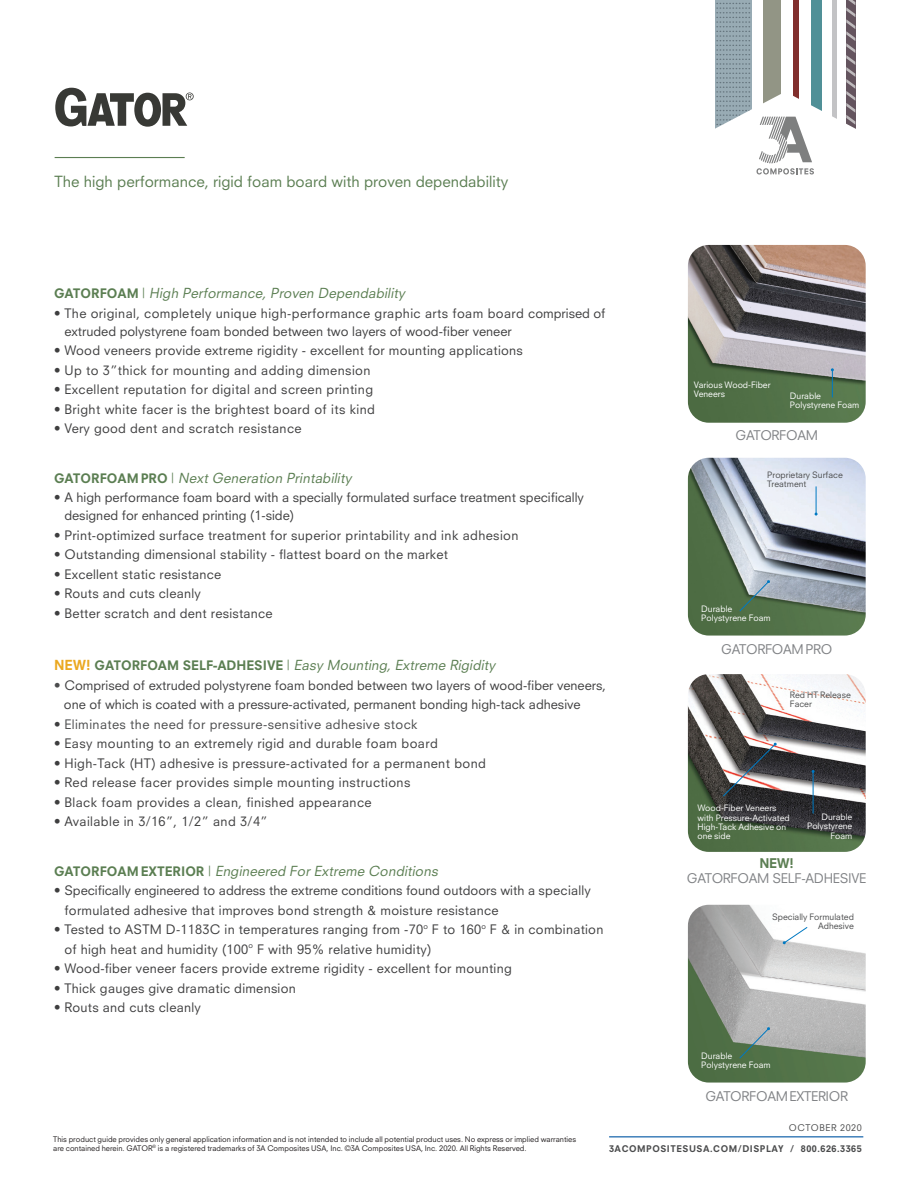
<style>
.page{position:relative;width:918px;height:1188px;background:#fff}
.page>*{position:absolute;margin:0;border:0;box-sizing:border-box;transform-origin:0 0}
.t1{font:15px "Neuzeit SLT Std";color:#5b7e52}
.t2{font:italic 13.5px "Neuzeit SLT Std";color:#5b7e52}
.t3{font:13.05px "Neuzeit SLT Std";letter-spacing:-.025em;color:#808285}
.t4{font:800 13.05px "Neuzeit SLT Std";color:#5b7e52}
.t5{font:12.75px "Neuzeit SLT Std";letter-spacing:.02em;color:#3e3e3f}
.t6{font:12.75px "Neuzeit SLT Std";color:#3e3e3f}
.t7{font:12.75px "Neuzeit SLT Std";letter-spacing:.03em;color:#4b4c4d}
.t8{font:800 9px "Neuzeit SLT Std";letter-spacing:.06em;color:#4b4c4d}
.t9{font:9px "Neuzeit SLT Std";letter-spacing:.06em;color:#4b4c4d}
.t10{font:8.55px/9.4px "Neuzeit SLT Std";color:#fff}
.t11{font:8.55px/9.4px "Neuzeit SLT Std";color:#4b4c4d}
.t12{font:7.5px/9px "Neuzeit SLT Std";color:#231f20}
.t13{font:7.5px "Neuzeit SLT Std";color:#3e3e3f}
.s1{font-weight:800;font-style:normal;font-size:12.75px}
.s2{font-style:normal}
.s3{font-weight:800;font-style:normal;color:#eba820}
.s4{color:#4b4c4d}
.s5{color:#3e3e3f}
</style>
<div class="page">
<svg style="left:715px;top:0;width:141px;height:175px"></svg>
<img style="left:688px;top:674px;width:178px;height:178px">
<hr style="left:813px;top:771px;width:1px;height:43px;background:#0079c2">
<svg style="left:722px;top:743px;width:55px;height:54px;background:#6e696b"></svg>
<img style="left:688px;top:245px;width:178px;height:178px">
<svg style="left:831px;top:368px;width:3px;height:29px"></svg>
<img style="left:688px;top:458px;width:178px;height:178px">
<img style="left:688px;top:905px;width:178px;height:178px">
<svg style="left:739px;top:580px;width:31px;height:32px"></svg>
<svg style="left:739px;top:1027px;width:31px;height:32px"></svg>
<svg style="left:815px;top:486px;width:3px;height:30px"></svg>
<svg style="left:783px;top:926px;width:25px;height:18px"></svg>
<svg style="left:55px;top:88px;width:139px;height:39px"></svg>
<hr style="left:55px;top:157px;width:130px;height:1px;background:#5b7e52">
<hr style="left:609px;top:1136px;width:254px;height:1px;background:#0056a3">
<p class="t1" style="left:55px;top:172px;width:455px">The high performance, rigid foam board with proven dependability</p>
<p class="t2" style="left:54px;top:285px;width:355px"><span class="s1">G AT O R F O A M</span> <span class="s2">|</span> High Performance, Proven Dependability</p>
<p class="t5" style="left:54px;top:305px;width:553px">• The original, completely unique high-performance graphic arts foam board comprised of</p>
<p class="t6" style="left:64px;top:323px;width:449px">extruded polystyrene foam bonded between two layers of wood-fiber veneer</p>
<p class="t5" style="left:54px;top:343px;width:470px">• Wood veneers provide extreme rigidity - excellent for mounting applications</p>
<p class="t5" style="left:54px;top:362px;width:318px">• Up to 3”thick for mounting and adding dimension</p>
<p class="t5" style="left:54px;top:382px;width:321px">• Excellent reputation for digital and screen printing</p>
<p class="t5" style="left:54px;top:401px;width:322px">• Bright white facer is the brightest board of its kind</p>
<p class="t5" style="left:54px;top:421px;width:249px">• Very good dent and scratch resistance</p>
<p class="t2" style="left:54px;top:470px;width:302px"><span class="s1">G AT O R F O A M P R O</span> <span class="s2">|</span> Next Generation Printability</p>
<p class="t6" style="left:54px;top:490px;width:532px">• A high performance foam board with a specially formulated surface treatment specifically</p>
<p class="t6" style="left:64px;top:508px;width:231px">designed for enhanced printing (1-side)</p>
<p class="t5" style="left:54px;top:527px;width:466px">• Print-optimized surface treatment for superior printability and ink adhesion</p>
<p class="t5" style="left:54px;top:547px;width:396px">• Outstanding dimensional stability - flattest board on the market</p>
<p class="t5" style="left:54px;top:566px;width:169px">• Excellent static resistance</p>
<p class="t5" style="left:54px;top:586px;width:148px">• Routs and cuts cleanly</p>
<p class="t5" style="left:54px;top:605px;width:220px">• Better scratch and dent resistance</p>
<p class="t2" style="left:54px;top:657px;width:446px"><span class="s3">NEW!</span> <span class="s1">GATORFOAM SELF-ADHESIVE</span> <span class="s2">|</span> Easy Mounting, Extreme Rigidity</p>
<p class="t6" style="left:54px;top:677px;width:553px"><span class="s4">•</span> Comprised of extruded polystyrene foam bonded between two layers of wood-fiber veneers,</p>
<p class="t6" style="left:64px;top:697px;width:518px">one of which is coated with a pressure-activated, permanent bonding high-tack adhesive</p>
<p class="t7" style="left:54px;top:716px;width:365px"><span class="s5">•</span> Eliminates the need for pressure-sensitive adhesive stock</p>
<p class="t5" style="left:54px;top:736px;width:385px">• Easy mounting to an extremely rigid and durable foam board</p>
<p class="t5" style="left:54px;top:755px;width:433px">• High-Tack (HT) adhesive is pressure-activated for a permanent bond</p>
<p class="t5" style="left:54px;top:775px;width:358px">• Red release facer provides simple mounting instructions</p>
<p class="t5" style="left:54px;top:794px;width:319px">• Black foam provides a clean, finished appearance</p>
<p class="t5" style="left:54px;top:814px;width:215px">• Available in 3/16”, 1/2” and 3/4”</p>
<p class="t2" style="left:54px;top:863px;width:388px"><span class="s1">GAT O R F OA M EXT E R I O R</span> <span class="s2">|</span> Engineered For Extreme Conditions</p>
<p class="t6" style="left:54px;top:883px;width:538px">• Specifically engineered to address the extreme conditions found outdoors with a specially</p>
<p class="t5" style="left:64px;top:902px;width:436px">formulated adhesive that improves bond strength &amp; moisture resistance</p>
<p class="t5" style="left:54px;top:922px;width:371px">• Tested to ASTM D-1183C in temperatures ranging from -70</p>
<p class="t13" style="left:423px;top:921px;width:6px">o</p>
<p class="t5" style="left:432px;top:922px;width:51px">F to 160</p>
<p class="t13" style="left:481px;top:921px;width:6px">o</p>
<p class="t5" style="left:490px;top:922px;width:115px">F &amp; in combination</p>
<p class="t5" style="left:64px;top:941px;width:185px">of high heat and humidity (100</p>
<p class="t13" style="left:249px;top:941px;width:6px">o</p>
<p class="t5" style="left:257px;top:941px;width:176px">F with 95% relative humidity)</p>
<p class="t5" style="left:54px;top:961px;width:459px">• Wood-fiber veneer facers provide extreme rigidity - excellent for mounting</p>
<p class="t5" style="left:54px;top:980px;width:243px">• Thick gauges give dramatic dimension</p>
<p class="t5" style="left:54px;top:1000px;width:148px">• Routs and cuts cleanly</p>
<p class="t10" style="left:694px;top:380px;width:78px">Various Wood-Fiber<br>Veneers</p>
<p class="t10" style="left:790px;top:391px;width:71px">Durable<br>Polystyrene Foam</p>
<p class="t3" style="left:736px;top:428px;width:84px">GATORFOAM</p>
<p class="t11" style="left:767px;top:470px;width:77px">Proprietary Surface</p>
<p class="t11" style="left:767px;top:479px;width:41px">Treatment</p>
<p class="t10" style="left:701px;top:604px;width:71px">Durable<br>Polystyrene Foam</p>
<p class="t3" style="left:721px;top:641px;width:113px">GATORFOAMPRO</p>
<p class="t11" style="left:790px;top:690px;width:62px">Red HT Release<br>Facer</p>
<p class="t10" style="left:697px;top:803px;width:81px">Wood-Fiber Veneers</p>
<p class="t10" style="left:697px;top:813px;width:94px">with Pressure-Activated<br>High-Tack Adhesive on one side</p>
<p class="t10" style="left:821px;top:812px;width:33px">Durable</p>
<p class="t10" style="left:807px;top:821px;width:47px">Polystyrene</p>
<p class="t10" style="left:830px;top:831px;width:23px">Foam</p>
<p class="t4" style="left:759px;top:855px;width:36px">NEW!</p>
<p class="t3" style="left:687px;top:870px;width:181px">GATORFOAM SELF-ADHESIVE</p>
<p class="t11" style="left:772px;top:912px;width:83px;text-align:right">Specially Formulated<br>Adhesive</p>
<p class="t10" style="left:701px;top:1051px;width:71px">Durable<br>Polystyrene Foam</p>
<p class="t3" style="left:705px;top:1088px;width:144px">GATORFOAMEXTERIOR</p>
<p class="t9" style="left:789px;top:1122px;width:74px">OCTOBER 2020</p>
<p class="t12" style="left:53px;top:1134px;width:524px">This product guide provides only general application information and is not intended to include all potential product uses. No express or implied warranties are contained herein. GATOR<sup>®</sup> is a registered trademarks of 3A Composites USA, Inc. ©3A Composites USA, Inc. 2020. All Rights Reserved.</p>
<p class="t8" style="left:609px;top:1143px;width:254px">3ACOMPOSITESUSA.COM/DISPLAY / 800.626.3365</p>
</div>
